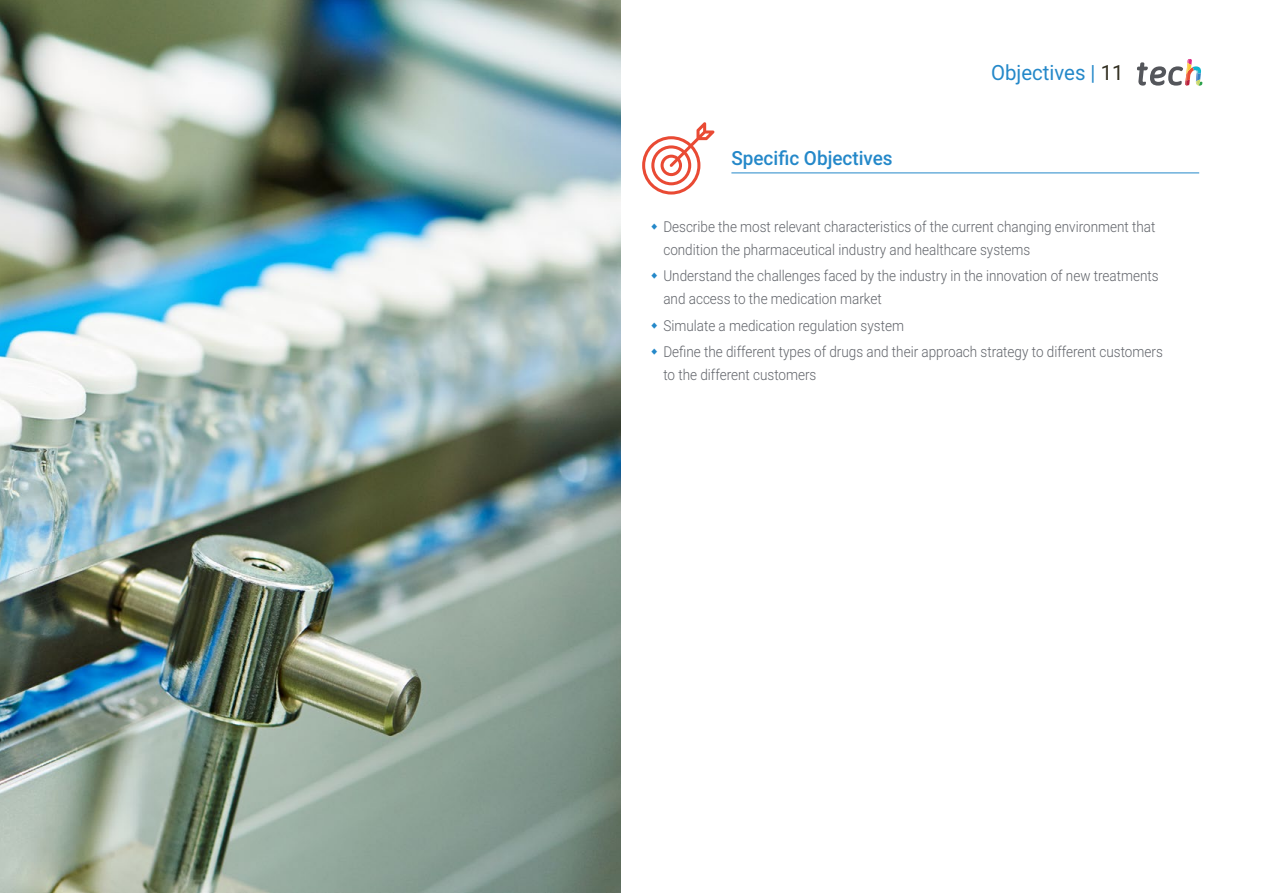
<style>
.page{position:relative;width:1263px;height:893px;background:#fff}
.page>*{position:absolute;margin:0;border:0;box-sizing:border-box;transform-origin:0 0}
.t1{font:21px "Roboto";color:#2488c9}
.t2{font:500 19.5px "Roboto";color:#2488c9}
.t3{font:300 15px/22.5px "Roboto";color:#61646a;scale:.9 1}
.s1{color:#312e20}
</style>
<div class="page">
<img style="left:0;top:0;width:621px;height:893px">
<svg style="left:1137px;top:59px;width:65px;height:27px"></svg>
<svg style="left:642px;top:122px;width:72px;height:73px"></svg>
<hr style="left:731px;top:173px;width:468px;height:1px;background:#2488c9">
<h2 class="t2" style="left:731px;top:144px;width:163px">Specific Objectives</h2>
<h1 class="t1" style="left:991px;top:57px;width:134px">Objectives | <span class="s1">11</span></h1>
<p class="t3" style="left:663px;top:215px;width:548px">Describe the most relevant characteristics of the current changing environment that condition the pharmaceutical industry and healthcare systems</p>
<p class="t3" style="left:663px;top:264px;width:552px">Understand the challenges faced by the industry in the innovation of new treatments and access to the medication market</p>
<p class="t3" style="left:663px;top:311px;width:556px;line-height:26.7px">Simulate a medication regulation system<br>Define the different types of drugs and their approach strategy to different customers</p>
<p class="t3" style="left:663px;top:363px;width:172px">to the different customers</p>
</div>
